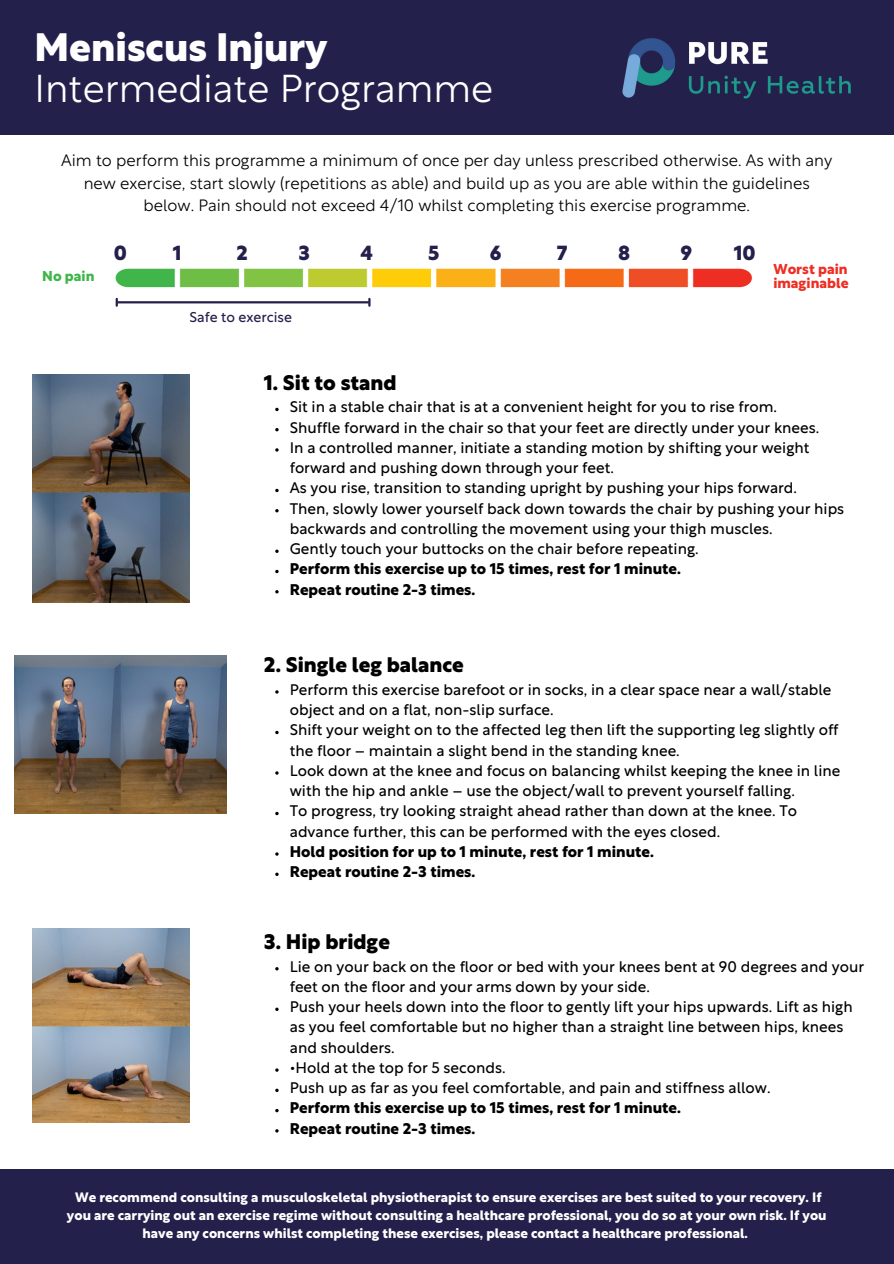
<style>
.page{position:relative;width:894px;height:1264px;background:#fff}
.page>*{position:absolute;margin:0;border:0;box-sizing:border-box;transform-origin:0 0}
.t1{font:300 38.7px/40.7px "Rustica";color:#fff}
.t2{font:800 20.55px "Rustica";color:#000}
.t3{font:800 19.95px "Rustica";color:#24204c}
.t4{font:300 16.35px/22.5px "Rustica";color:#000;text-align:center}
.t5{font:15.15px/20.2px "Rustica";color:#000}
.t6{font:700 15.15px "Rustica";color:#000}
.t7{font:700 14.1px/14.7px "Rustica";color:#ee2e24}
.t8{font:14.1px "Rustica";color:#24204c}
.t9{font:700 14.1px "Rustica";color:#40b549}
.t10{font:700 13.35px/17.9px "Rustica";color:#fff;text-align:center}
.s1{font-weight:800}
</style>
<div class="page">
<div style="left:0;top:0;width:893px;height:134px;background:#24204c"></div>
<img style="left:622px;top:38px;width:229px;height:61px">
<img style="left:32px;top:374px;width:157px;height:228px">
<img style="left:15px;top:655px;width:211px;height:158px">
<img style="left:32px;top:928px;width:157px;height:194px">
<div style="left:0;top:1169px;width:893px;height:94px;background:#24204c"></div>
<img style="left:115px;top:268px;width:637px;height:19px">
<hr style="left:117px;top:301px;width:252px;height:2px;background:#24204c">
<svg style="left:116px;top:299px;width:2px;height:7px"></svg>
<svg style="left:368px;top:299px;width:2px;height:7px"></svg>
<h1 class="t1" style="left:35px;top:31px;width:460px"><span class="s1">Meniscus Injury<br></span>Intermediate Programme</h1>
<p class="t4" style="left:61px;top:151px;width:772px">Aim to perform this programme a minimum of once per day unless prescribed otherwise. As with any new exercise, start slowly (repetitions as able) and build up as you are able within the guidelines below. Pain should not exceed 4/10 whilst completing this exercise programme.</p>
<h4 class="t3" style="left:114px;top:246px;width:15px">0</h4>
<h4 class="t3" style="left:173px;top:246px;width:10px">1</h4>
<h4 class="t3" style="left:236px;top:246px;width:13px">2</h4>
<h4 class="t3" style="left:298px;top:246px;width:13px">3</h4>
<h4 class="t3" style="left:360px;top:246px;width:14px">4</h4>
<h4 class="t3" style="left:428px;top:246px;width:13px">5</h4>
<h4 class="t3" style="left:489px;top:246px;width:13px">6</h4>
<h4 class="t3" style="left:556px;top:246px;width:12px">7</h4>
<h4 class="t3" style="left:617px;top:246px;width:14px">8</h4>
<h4 class="t3" style="left:680px;top:246px;width:13px">9</h4>
<h4 class="t3" style="left:733px;top:246px;width:23px">10</h4>
<p class="t9" style="left:42px;top:271px;width:54px">No pain</p>
<p class="t7" style="left:773px;top:262px;width:77px">Worst pain imaginable</p>
<h4 class="t8" style="left:189px;top:312px;width:104px">Safe to exercise</h4>
<p class="t2" style="left:264px;top:375px;width:134px">1. Sit to stand</p>
<p class="t5" style="left:290px;top:398px;width:488px">Sit in a stable chair that is at a convenient height for you to rise from.</p>
<p class="t5" style="left:290px;top:418px;width:531px">Shuffle forward in the chair so that your feet are directly under your knees.</p>
<h2 class="t5" style="left:290px;top:439px;width:521px">In a controlled manner, initiate a standing motion by shifting your weight forward and pushing down through your feet.</h2>
<p class="t5" style="left:290px;top:479px;width:508px">As you rise, transition to standing upright by pushing your hips forward.</p>
<p class="t5" style="left:290px;top:499px;width:556px">Then, slowly lower yourself back down towards the chair by pushing your hips backwards and controlling the movement using your thigh muscles.</p>
<p class="t5" style="left:290px;top:540px;width:410px">Gently touch your buttocks on the chair before repeating.</p>
<p class="t6" style="left:290px;top:563px;width:392px">Perform this exercise up to 15 times, rest for 1 minute.</p>
<p class="t6" style="left:290px;top:583px;width:187px">Repeat routine 2-3 times.</p>
<h2 class="t2" style="left:264px;top:657px;width:201px">2. Single leg balance</h2>
<p class="t5" style="left:290px;top:680px;width:543px">Perform this exercise barefoot or in socks, in a clear space near a wall/stable object and on a flat, non-slip surface.</p>
<p class="t5" style="left:290px;top:721px;width:550px">Shift your weight on to the affected leg then lift the supporting leg slightly off the floor – maintain a slight bend in the standing knee.</p>
<p class="t5" style="left:290px;top:761px;width:552px">Look down at the knee and focus on balancing whilst keeping the knee in line with the hip and ankle – use the object/wall to prevent yourself falling.</p>
<p class="t5" style="left:290px;top:802px;width:508px">To progress, try looking straight ahead rather than down at the knee. To advance further, this can be performed with the eyes closed.</p>
<p class="t6" style="left:290px;top:846px;width:365px">Hold position for up to 1 minute, rest for 1 minute.</p>
<p class="t6" style="left:290px;top:866px;width:187px">Repeat routine 2-3 times.</p>
<p class="t2" style="left:264px;top:934px;width:127px">3. Hip bridge</p>
<p class="t5" style="left:290px;top:957px;width:576px">Lie on your back on the floor or bed with your knees bent at 90 degrees and your feet on the floor and your arms down by your side.</p>
<h2 class="t5" style="left:290px;top:998px;width:564px">Push your heels down into the floor to gently lift your hips upwards. Lift as high as you feel comfortable but no higher than a straight line between hips, knees and shoulders.</h2>
<p class="t5" style="left:290px;top:1058px;width:217px">•Hold at the top for 5 seconds.</p>
<p class="t5" style="left:290px;top:1079px;width:482px">Push up as far as you feel comfortable, and pain and stiffness allow.</p>
<p class="t6" style="left:290px;top:1102px;width:392px">Perform this exercise up to 15 times, rest for 1 minute.</p>
<p class="t6" style="left:290px;top:1122px;width:187px">Repeat routine 2-3 times.</p>
<p class="t10" style="left:67px;top:1189px;width:761px">We recommend consulting a musculoskeletal physiotherapist to ensure exercises are best suited to your recovery. If you are carrying out an exercise regime without consulting a healthcare professional, you do so at your own risk. If you have any concerns whilst completing these exercises, please contact a healthcare professional.</p>
</div>
